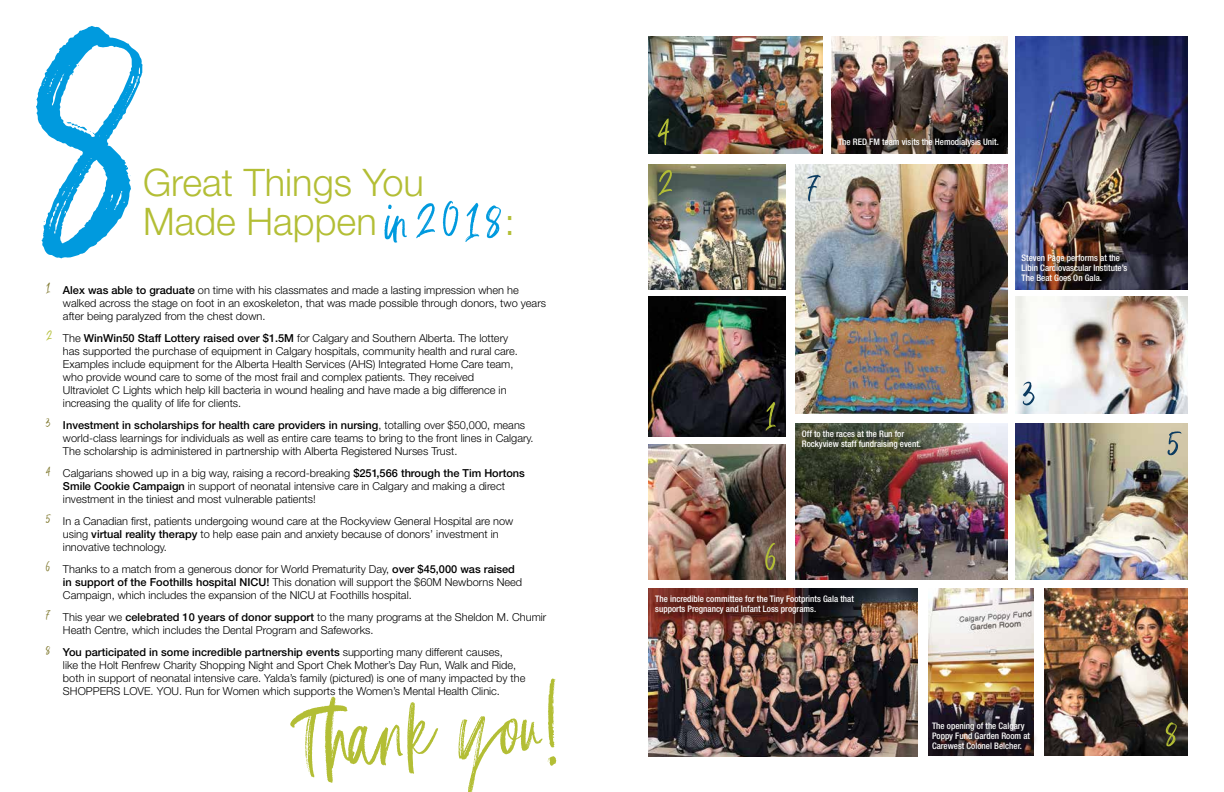
<style>
.page{position:relative;width:1224px;height:792px;background:#fff}
.page>*{position:absolute;margin:0;border:0;box-sizing:border-box;transform-origin:0 0}
.t1{font:125.3px "Cest La Vie";color:#b3be35}
.t2{font:61px "Cestlavie Alt";color:#b3be35}
.t3{font:61px "Cestlavie Alt";color:#0b3b60}
.t4{font:300 38px "Helvetica Neue";color:#b3be35}
.t5{font:300 11px/13px "Helvetica Neue";color:#000}
.t6{font:500 condensed 9px/10px "Helvetica Neue";color:#fff}
.s1{font-family:"Cestlavie Alt";font-weight:400;font-size:83px;color:#009ade}
.s2{font-family:"Cest La Vie";font-weight:400;font-size:24px;color:#817a30}
.s3{font-weight:500}
.s4{font-family:"Cest La Vie";font-weight:400;font-size:24px;color:#b3be35}
.s5{font-family:"Cestlavie Alt";font-weight:400;font-size:22px;color:#817a30}
</style>
<div class="page">
<img style="left:648px;top:164px;width:137px;height:125px">
<img style="left:1016px;top:36px;width:172px;height:253px">
<img style="left:648px;top:297px;width:137px;height:139px">
<img style="left:648px;top:445px;width:137px;height:134px">
<img style="left:832px;top:36px;width:176px;height:117px">
<img style="left:929px;top:588px;width:104px;height:168px">
<img style="left:795px;top:164px;width:213px;height:250px">
<img style="left:648px;top:36px;width:174px;height:118px">
<img style="left:1016px;top:297px;width:172px;height:117px">
<img style="left:795px;top:423px;width:213px;height:156px">
<img style="left:1016px;top:423px;width:172px;height:156px">
<img style="left:648px;top:588px;width:270px;height:169px">
<img style="left:1044px;top:588px;width:144px;height:168px">
<svg style="left:36px;top:26px;width:107px;height:232px"></svg>
<div style="left:836px;top:136px;width:171px;height:19px;background:#000;opacity:.55"></div>
<div style="left:1020px;top:253px;width:115px;height:37px;background:#000;opacity:.55"></div>
<div style="left:800px;top:428px;width:129px;height:29px;background:#000;opacity:.55"></div>
<div style="left:654px;top:594px;width:208px;height:28px;background:#000;opacity:.55"></div>
<div style="left:930px;top:720px;width:108px;height:38px;background:#000;opacity:.55"></div>
<h2 class="t2" style="left:655px;top:90px;width:18px">4</h2>
<h3 class="t4" style="left:143px;top:159px;width:282px">Great Things You</h3>
<h2 class="t2" style="left:655px;top:142px;width:22px">2</h2>
<h2 class="t3" style="left:805px;top:148px;width:16px">7</h2>
<h3 class="t4" style="left:143px;top:198px;width:373px">Made Happen <span class="s1">in 2018</span>:</h3>
<p class="t6" style="left:838px;top:137px;width:162px">The RED FM team visits the Hemodialysis Unit.</p>
<p class="t5" style="left:63px;top:284px;width:485px;text-indent:-18px"><span class="s2">1</span> <span class="s3">Alex was able to graduate</span> on time with his classmates and made a lasting impression when he walked across the stage on foot in an exoskeleton, that was made possible through donors, two years after being paralyzed from the chest down.</p>
<p class="t5" style="left:63px;top:332px;width:456px;text-indent:-18px"><span class="s4">2</span> The <span class="s3">WinWin50 Staff Lottery raised over $1.5M</span> for Calgary and Southern Alberta. The lottery has supported the purchase of equipment in Calgary hospitals, community health and rural care.<br>Examples include equipment for the Alberta Health Services (AHS) Integrated Home Care team, who provide wound care to some of the most frail and complex patients. They received Ultraviolet C Lights which help kill bacteria in wound healing and have made a big difference in increasing the quality of life for clients.</p>
<p class="t5" style="left:63px;top:419px;width:472px;text-indent:-18px"><span class="s5">3</span> <span class="s3">Investment in scholarships for health care providers in nursing</span>, totalling over $50,000, means world-class learnings for individuals as well as entire care teams to bring to the front lines in Calgary.<br>The scholarship is administered in partnership with Alberta Registered Nurses Trust.</p>
<p class="t5" style="left:63px;top:467px;width:463px;text-indent:-18px"><span class="s5">4</span> Calgarians showed up in a big way, raising a record-breaking <span class="s3">$251,566 through the Tim Hortons<br>Smile Cookie Campaign</span> in support of neonatal intensive care in Calgary and making a direct investment in the tiniest and most vulnerable patients!</p>
<p class="t5" style="left:63px;top:515px;width:452px;text-indent:-18px"><span class="s5">5</span> In a Canadian first, patients undergoing wound care at the Rockyview General Hospital are now using <span class="s3">virtual reality therapy</span> to help ease pain and anxiety because of donors’ investment in innovative technology.</p>
<p class="t5" style="left:63px;top:563px;width:461px;text-indent:-18px"><span class="s5">6</span> Thanks to a match from a generous donor for World Prematurity Day, <span class="s3">over $45,000 was raised in support of the Foothills hospital NICU!</span> This donation will support the $60M Newborns Need<br>Campaign, which includes the expansion of the NICU at Foothills hospital.</p>
<p class="t5" style="left:63px;top:611px;width:485px;text-indent:-18px"><span class="s5">7</span> This year we <span class="s3">celebrated 10 years of donor support</span> to the many programs at the Sheldon M. Chumir<br>Heath Centre, which includes the Dental Program and Safeworks.</p>
<p class="t5" style="left:63px;top:646px;width:464px;text-indent:-18px"><span class="s5">8</span> <span class="s3">You participated in some incredible partnership events</span> supporting many different causes,<br>like the Holt Renfrew Charity Shopping Night and Sport Chek Mother’s Day Run, Walk and Ride, both in support of neonatal intensive care. Yalda’s family (pictured) is one of many impacted by the SHOPPERS LOVE. YOU. Run for Women which supports the Women’s Mental Health Clinic.</p>
<h1 class="t1" style="left:301px;top:676px;width:326px;rotate:-4deg">Thank you!</h1>
<h2 class="t2" style="left:763px;top:374px;width:17px">1</h2>
<p class="t6" style="left:802px;top:429px;width:121px">Off to the races at the Run for<br>Rockyview staff fundraising event.</p>
<h2 class="t2" style="left:763px;top:518px;width:16px">6</h2>
<p class="t6" style="left:655px;top:594px;width:200px">The incredible committee for the Tiny Footprints Gala that supports Pregnancy and Infant Loss programs.</p>
<p class="t6" style="left:1022px;top:253px;width:107px">Steven Page performs at the<br>Libin Cardiovascular Institute’s<br>The Beat Goes On Gala.</p>
<h2 class="t3" style="left:1020px;top:354px;width:18px">3</h2>
<p class="t6" style="left:932px;top:721px;width:100px">The opening of the Calgary<br>Poppy Fund Garden Room at<br>Carewest Colonel Belcher.</p>
<h2 class="t3" style="left:1165px;top:403px;width:18px">5</h2>
<h2 class="t2" style="left:1163px;top:693px;width:18px">8</h2>
</div>
